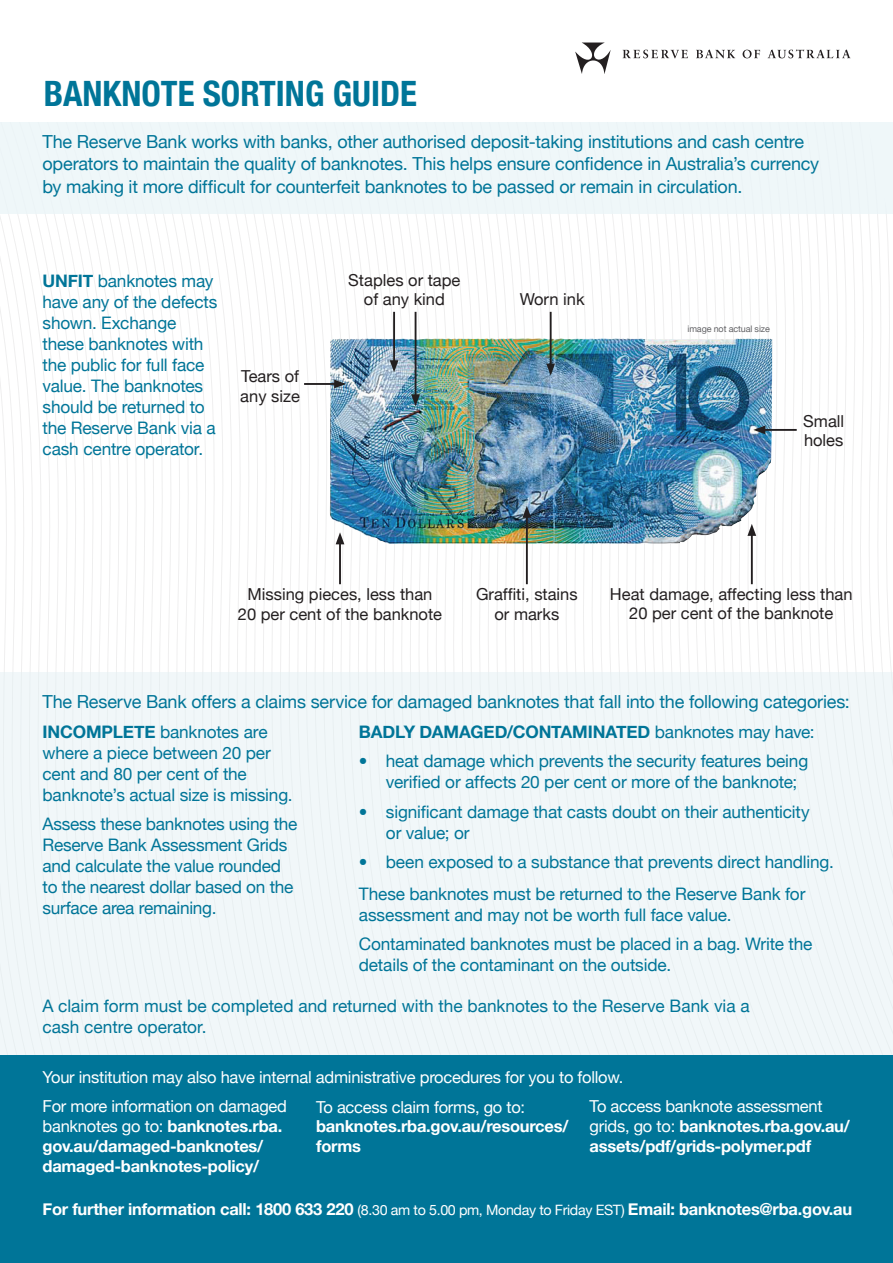
<style>
.page{position:relative;width:893px;height:1263px;background:#fff}
.page>*{position:absolute;margin:0;border:0;box-sizing:border-box;transform-origin:0 0}
.t1{font:700 condensed 34.95px "Helvetica Neue";color:#007598}
.t2{font:18px/22.5px "Helvetica Neue";letter-spacing:-.01em;color:#007598}
.t3{font:17.25px/21px "Helvetica Neue";letter-spacing:-.01em;color:#007598}
.t4{font:700 17.25px "Helvetica Neue";letter-spacing:-.01em;color:#007598}
.t5{font:700 16.5px/19.8px "Helvetica Neue";letter-spacing:-.015em;color:#fff}
.t6{font:16.5px/19.5px "Helvetica Neue";color:#231f20;text-align:center}
.t7{font:16.5px "Helvetica Neue";letter-spacing:-.015em;color:#fff}
.t8{font:9px "Helvetica Neue";letter-spacing:-.015em;color:#636366}
.s1{font-weight:700}
.s2{font-weight:400}
.s3{font-weight:400;font-size:14.25px}
</style>
<div class="page">
<svg style="left:0;top:214px;width:104px;height:458px"></svg>
<svg style="left:701px;top:214px;width:191px;height:458px"></svg>
<div style="left:0;top:119px;width:893px;height:95px;background:#ebf5f8"></div>
<div style="left:0;top:672px;width:893px;height:383px;background:#f1f7f9"></div>
<div style="left:0;top:0;width:893px;height:122px;background:#fff"></div>
<svg style="left:623px;top:50px;width:65px;height:8px"></svg>
<svg style="left:696px;top:50px;width:39px;height:8px"></svg>
<svg style="left:743px;top:50px;width:17px;height:8px"></svg>
<svg style="left:768px;top:49px;width:82px;height:9px"></svg>
<svg style="left:575px;top:43px;width:36px;height:31px"></svg>
<div style="left:0;top:1055px;width:893px;height:208px;background:#007598"></div>
<img style="left:330px;top:338px;width:442px;height:206px">
<hr style="left:304px;top:383px;width:33px;height:2px;background:#231f20">
<svg style="left:334px;top:380px;width:12px;height:8px"></svg>
<hr style="left:393px;top:312px;width:2px;height:51px;background:#231f20">
<svg style="left:390px;top:360px;width:8px;height:12px"></svg>
<hr style="left:339px;top:541px;width:2px;height:43px;background:#231f20">
<svg style="left:336px;top:532px;width:8px;height:12px"></svg>
<hr style="left:526px;top:514px;width:2px;height:70px;background:#231f20">
<svg style="left:522px;top:506px;width:9px;height:12px"></svg>
<hr style="left:751px;top:533px;width:2px;height:51px;background:#231f20">
<svg style="left:747px;top:524px;width:9px;height:12px"></svg>
<hr style="left:762px;top:429px;width:35px;height:2px;background:#231f20">
<svg style="left:753px;top:425px;width:12px;height:9px"></svg>
<hr style="left:415px;top:312px;width:1px;height:86px;background:#231f20">
<svg style="left:411px;top:394px;width:9px;height:12px"></svg>
<hr style="left:550px;top:312px;width:2px;height:55px;background:#231f20">
<svg style="left:546px;top:364px;width:9px;height:12px"></svg>
<h1 class="t1" style="left:44px;top:72px;width:375px">BANKNOTE SORTING GUIDE</h1>
<p class="t2" style="left:43px;top:130px;width:778px">The Reserve Bank works with banks, other authorised deposit-taking institutions and cash centre operators to maintain the quality of banknotes. This helps ensure confidence in Australia’s currency by making it more difficult for counterfeit banknotes to be passed or remain in circulation.</p>
<p class="t3" style="left:43px;top:270px;width:176px"><span class="s1">UNFIT</span> banknotes may have any of the defects shown. Exchange these banknotes with the public for full face value. The banknotes should be returned to the Reserve Bank via a cash centre operator.</p>
<p class="t6" style="left:240px;top:366px;width:61px;text-align:left">Tears of any size</p>
<p class="t6" style="left:348px;top:270px;width:114px">Staples or tape of any kind</p>
<p class="t6" style="left:520px;top:289px;width:66px">Worn ink</p>
<p class="t8" style="left:688px;top:323px;width:84px">image not actual size</p>
<p class="t6" style="left:803px;top:411px;width:42px;text-align:left">Small holes</p>
<p class="t6" style="left:476px;top:584px;width:103px">Graffiti, stains or marks</p>
<p class="t6" style="left:238px;top:584px;width:206px">Missing pieces, less than<br>20 per cent of the banknote</p>
<p class="t6" style="left:610px;top:584px;width:244px">Heat damage, affecting less than<br>20 per cent of the banknote</p>
<p class="t2" style="left:43px;top:690px;width:809px">The Reserve Bank offers a claims service for damaged banknotes that fall into the following categories:</p>
<p class="t4" style="left:359px;top:721px;width:457px">BADLY DAMAGED/CONTAMINATED <span class="s2">banknotes may have:</span></p>
<p class="t3" style="left:386px;top:751px;width:424px;text-indent:-27px">• heat damage which prevents the security features being verified or affects 20 per cent or more of the banknote;</p>
<p class="t3" style="left:386px;top:801px;width:425px;text-indent:-27px">• significant damage that casts doubt on their authenticity or value; or</p>
<p class="t3" style="left:359px;top:846px;width:476px;line-height:31.3px">• been exposed to a substance that prevents direct handling.<br>These banknotes must be returned to the Reserve Bank for</p>
<p class="t3" style="left:359px;top:900px;width:455px;line-height:29.5px">assessment and may not be worth full face value.<br>Contaminated banknotes must be placed in a bag. Write the</p>
<p class="t3" style="left:359px;top:954px;width:314px">details of the contaminant on the outside.</p>
<p class="t3" style="left:43px;top:721px;width:252px"><span class="s1">INCOMPLETE</span> banknotes are where a piece between 20 per cent and 80 per cent of the banknote’s actual size is missing.</p>
<p class="t3" style="left:43px;top:813px;width:256px">Assess these banknotes using the<br>Reserve Bank Assessment Grids and calculate the value rounded to the nearest dollar based on the surface area remaining.</p>
<p class="t3" style="left:43px;top:995px;width:709px">A claim form must be completed and returned with the banknotes to the Reserve Bank via a cash centre operator.</p>
<p class="t7" style="left:43px;top:1067px;width:582px">Your institution may also have internal administrative procedures for you to follow.</p>
<p class="t5" style="left:43px;top:1096px;width:246px"><span class="s2">For more information on damaged banknotes go to:</span> banknotes.rba. gov.au/damaged-banknotes/ damaged-banknotes-policy/</p>
<p class="t7" style="left:316px;top:1097px;width:211px">To access claim forms, go to:</p>
<p class="t5" style="left:316px;top:1116px;width:254px">banknotes.rba.gov.au/resources/ forms</p>
<p class="t5" style="left:590px;top:1096px;width:262px"><span class="s2">To access banknote assessment grids, go to:</span> banknotes.rba.gov.au/ assets/pdf/grids-polymer.pdf</p>
<p class="t5" style="left:43px;top:1199px;width:811px">For further information call: 1800 633 220 <span class="s3">(8.30 am to 5.00 pm, Monday to Friday EST)</span> Email: banknotes@rba.gov.au</p>
</div>
